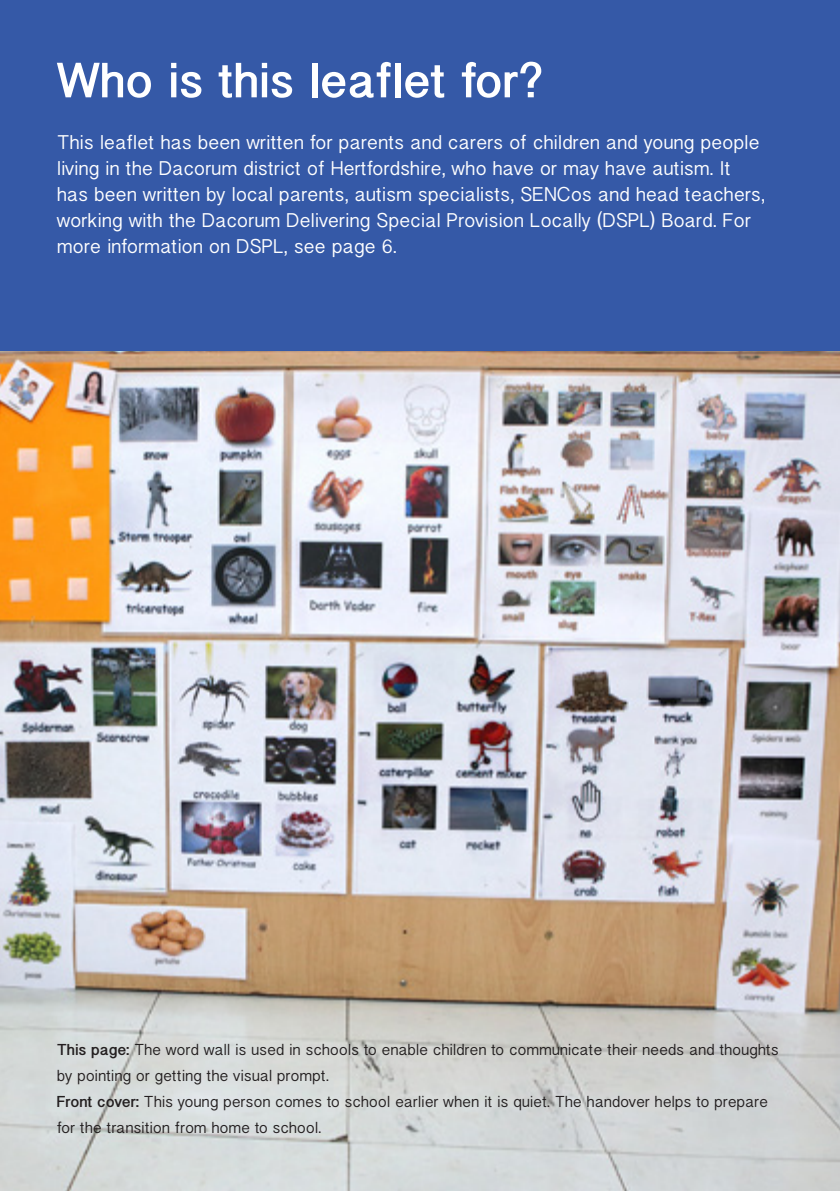
<style>
.page{position:relative;width:840px;height:1191px;background:#fff}
.page>*{position:absolute;margin:0;border:0;box-sizing:border-box;transform-origin:0 0}
.t1{font:700 50px "Gujarati Sangam MN";color:#fff}
.t2{font:20px/26px "Gujarati Sangam MN";color:#fff}
.t3{font:16px/26px "Gujarati Sangam MN";color:#231f20}
.s1{font-weight:700}
</style>
<div class="page">
<img style="left:0;top:350px;width:839px;height:841px">
<div style="left:0;top:0;width:839px;height:350px;background:#3559a7"></div>
<p class="t1" style="left:57px;top:51px;width:487px">Who is this leaflet for?</p>
<p class="t2" style="left:57px;top:129px;width:709px">This leaflet has been written for parents and carers of children and young people living in the Dacorum district of Hertfordshire, who have or may have autism. It has been written by local parents, autism specialists, SENCos and head teachers, working with the Dacorum Delivering Special Provision Locally (DSPL) Board. For more information on DSPL, see page 6.</p>
<p class="t3" style="left:57px;top:1036px;width:723px"><span class="s1">This page:</span> The word wall is used in schools to enable children to communicate their needs and thoughts by pointing or getting the visual prompt.</p>
<p class="t3" style="left:57px;top:1088px;width:712px"><span class="s1">Front cover:</span> This young person comes to school earlier when it is quiet. The handover helps to prepare for the transition from home to school.</p>
</div>
